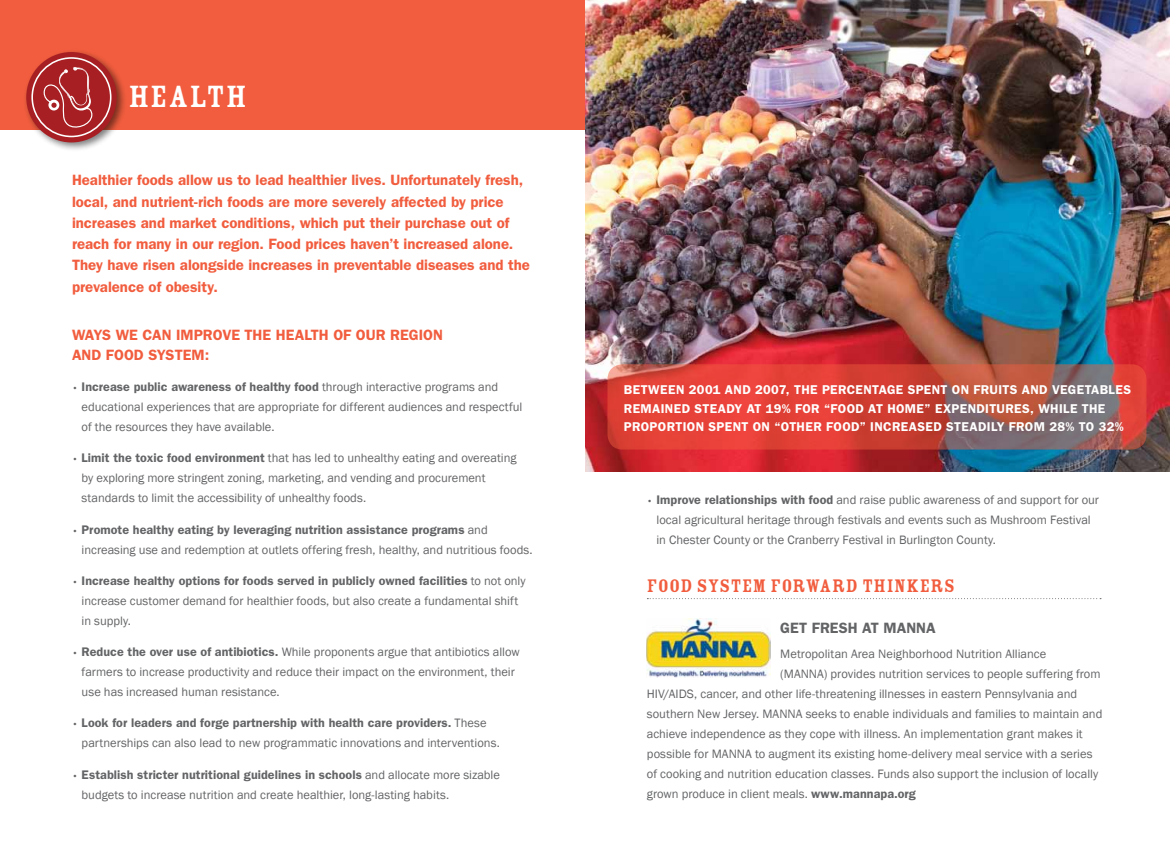
<style>
.page{position:relative;width:1170px;height:855px;background:#fff}
.page>*{position:absolute;margin:0;border:0;box-sizing:border-box;transform-origin:0 0}
.t1{font:33.75px "Rosewood Fill";letter-spacing:.02em;color:#fff}
.t2{font:20px "Rosewood Fill";letter-spacing:.02em;color:#f15d3e}
.t3{font:600 15px/21.2px "Franklin Gothic";color:#f15d3e}
.t4{font:600 15px "Franklin Gothic";letter-spacing:.015em;color:#636466}
.t5{font:600 12.75px/18.8px "Franklin Gothic";letter-spacing:.03em;color:#fff}
.t6{font:12.5px/20px "Franklin Gothic";color:#636466}
.s1{font-size:8.75px}
.s2{font-weight:600}
</style>
<div class="page">
<div style="left:0;top:0;width:585px;height:130px;background:#f15d3e"></div>
<div style="left:23px;top:48px;width:104px;height:104px;background:#000;opacity:.5"></div>
<div style="left:26px;top:52px;width:91px;height:90px;background:#a71f23;border-radius:50%"></div>
<div style="left:31px;top:57px;width:81px;height:80px;border:2px solid #fff;border-radius:50%"></div>
<svg style="left:43px;top:67px;width:50px;height:65px"></svg>
<img style="left:585px;top:0;width:585px;height:472px">
<img style="left:647px;top:618px;width:123px;height:60px">
<svg style="left:647px;top:598px;width:454px;height:1px"></svg>
<svg style="left:608px;top:364px;width:538px;height:86px;background:#c54c43"></svg>
<h1 class="t1" style="left:128px;top:78px;width:120px">HEALTH</h1>
<p class="t3" style="left:72px;top:169px;width:460px">Healthier foods allow us to lead healthier lives. Unfortunately fresh, local, and nutrient-rich foods are more severely affected by price increases and market conditions, which put their purchase out of reach for many in our region. Food prices haven’t increased alone.<br>They have risen alongside increases in preventable diseases and the prevalence of obesity.</p>
<p class="t3" style="left:72px;top:324px;width:372px;line-height:20px">Ways we can improve the health of our region and food system:</p>
<p class="t6" style="left:82px;top:377px;width:442px;text-indent:-10px"><span class="s1">•</span> <span class="s2">I ncrease public awareness of healthy food</span> through interactive programs and educational experiences that are appropriate for different audiences and respectful of the resources they have available.</p>
<p class="t6" style="left:82px;top:448px;width:436px;text-indent:-10px"><span class="s1">•</span> <span class="s2">Limit the toxic food environment</span> that has led to unhealthy eating and overeating by exploring more stringent zoning, marketing, and vending and procurement standards to limit the accessibility of unhealthy foods.</p>
<p class="t6" style="left:82px;top:520px;width:453px;text-indent:-10px"><span class="s1">•</span> <span class="s2">Promote healthy eating by leveraging nutrition assistance programs</span> and increasing use and redemption at outlets offering fresh, healthy, and nutritious foods.</p>
<p class="t6" style="left:82px;top:571px;width:446px;text-indent:-10px"><span class="s1">•</span> <span class="s2">I ncrease healthy options for foods served in publicly owned facilities</span> to not only increase customer demand for healthier foods, but also create a fundamental shift in supply.</p>
<p class="t6" style="left:82px;top:642px;width:440px;text-indent:-10px"><span class="s1">•</span> <span class="s2">Reduce the over use of antibiotics.</span> While proponents argue that antibiotics allow farmers to increase productivity and reduce their impact on the environment, their use has increased human resistance.</p>
<p class="t6" style="left:82px;top:713px;width:420px;text-indent:-10px"><span class="s1">•</span> <span class="s2">Look for leaders and forge partnership with health care providers.</span> These partnerships can also lead to new programmatic innovations and interventions.</p>
<p class="t6" style="left:82px;top:765px;width:420px;text-indent:-10px"><span class="s1">•</span> <span class="s2">Establish stricter nutritional guidelines in schools</span> and allocate more sizable budgets to increase nutrition and create healthier, long-lasting habits.</p>
<p class="t5" style="left:624px;top:380px;width:509px">Between 2001 and 2007, the percentage spent on fruits and vegetables remained steady at 19% for “food at home” expenditures, while the proportion spent on “other food” increased steadily from 28% to 32%</p>
<p class="t6" style="left:656px;top:490px;width:444px;text-indent:-10px"><span class="s1">•</span> <span class="s2">I mprove relationships with food</span> and raise public awareness of and support for our local agricultural heritage through festivals and events such as Mushroom Festival in Chester County or the Cranberry Festival in Burlington County.</p>
<h2 class="t2" style="left:647px;top:574px;width:310px">FOOD SYSTEM FORWARD THINKERS</h2>
<p class="t4" style="left:780px;top:619px;width:115px">Get Fresh at MANNA</p>
<p class="t6" style="left:780px;top:644px;width:268px">Metropolitan Area Neighborhood Nutrition Alliance</p>
<p class="t6" style="left:780px;top:664px;width:322px">(MANNA) provides nutrition services to people suffering from</p>
<p class="t6" style="left:647px;top:684px;width:432px">HIV/AIDS, cancer, and other life-threatening illnesses in eastern Pennsylvania and</p>
<p class="t6" style="left:647px;top:704px;width:457px">southern New Jersey. MANNA seeks to enable individuals and families to maintain and</p>
<p class="t6" style="left:647px;top:724px;width:437px">achieve independence as they cope with illness. An implementation grant makes it</p>
<p class="t6" style="left:647px;top:744px;width:447px">possible for MANNA to augment its existing home-delivery meal service with a series</p>
<p class="t6" style="left:647px;top:764px;width:453px">of cooking and nutrition education classes. Funds also support the inclusion of locally</p>
<p class="t6" style="left:647px;top:784px;width:271px">grown produce in client meals. <span class="s2">www.mannapa.org</span></p>
</div>
